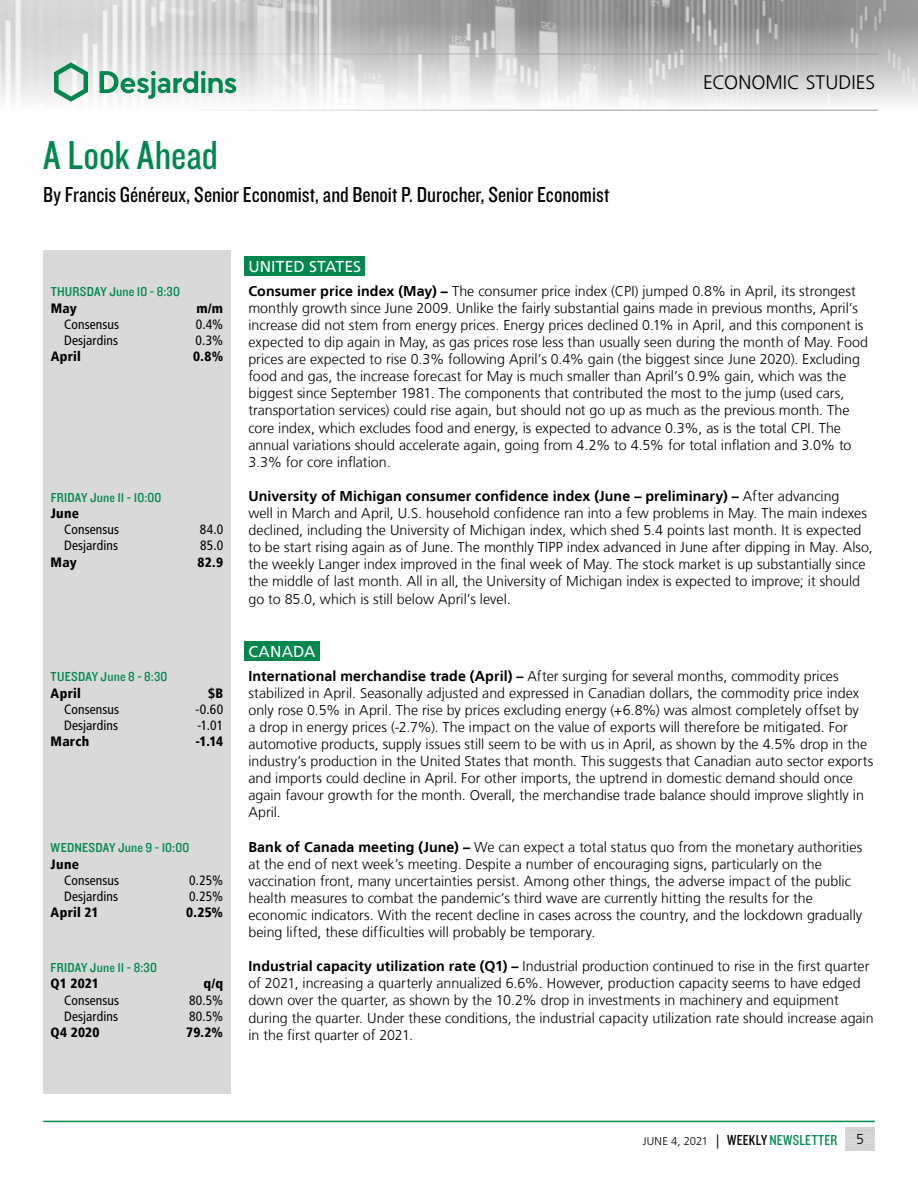
<style>
.page{position:relative;width:918px;height:1188px;background:#fff}
.page>*{position:absolute;margin:0;border:0;box-sizing:border-box;transform-origin:0 0}
.t1{font:42px "Knockout 29 Junior Ltweight";color:#00874e}
.t2{font:22.5px "Knockout 29 Junior Ltweight";color:#000}
.t3{font:300 19.5px "Frutiger LT";letter-spacing:.005em;color:#000}
.t4{font:15.75px "Frutiger LT";letter-spacing:.005em;color:#fff}
.t5{font:300 14.25px/17.1px "Frutiger LT";color:#000}
.t6{font:700 14.25px "Frutiger LT";letter-spacing:.005em;color:#000}
.t7{font:condensed 13.5px/16.2px "Frutiger LT";letter-spacing:.01em;color:#000}
.t8{font:13.5px "Knockout 30 Junior Welterwt";letter-spacing:.015em;color:#00874e}
.t9{font:900 condensed 13.5px "Frutiger LT";letter-spacing:.02em;color:#000}
.t10{font:300 11.25px "Frutiger LT";letter-spacing:.01em;color:#000}
.s1{font-weight:900}
.s2{font-weight:700}
.s3{font-weight:300}
.s4{font-size:14.25px}
.s5{font-family:"Knockout 29 Junior Ltweight";font-weight:400;font-size:15px}
.s6{font-family:"Knockout 29 Junior Ltweight";font-weight:400;font-size:15px;color:#00874e}
</style>
<div class="page">
<img style="left:0;top:0;width:918px;height:110px">
<hr style="left:0;top:54px;width:878px;height:1px;background:#9d9d9c">
<hr style="left:0;top:110px;width:878px;height:1px;background:#9d9d9c">
<svg style="left:54px;top:62px;width:34px;height:40px"></svg>
<svg style="left:100px;top:71px;width:136px;height:28px"></svg>
<hr style="left:43px;top:1121px;width:832px;height:1px;background:#00874e">
<div style="left:43px;top:250px;width:188px;height:844px;background:#d9d9d9"></div>
<div style="left:244px;top:256px;width:121px;height:20px;background:#00874e"></div>
<div style="left:244px;top:641px;width:76px;height:20px;background:#00874e"></div>
<h1 class="t1" style="left:43px;top:128px;width:176px">A Look Ahead</h1>
<h3 class="t2" style="left:43px;top:180px;width:568px">By Francis Généreux, Senior Economist, and Benoit P. Durocher, Senior Economist</h3>
<h3 class="t3" style="left:703px;top:72px;width:174px">ECONOMIC STUDIES</h3>
<p class="t8" style="left:51px;top:283px;width:131px">THURSDAY June 10 - 8:30</p>
<p class="t9" style="left:51px;top:300px;width:28px">May</p>
<p class="t9" style="left:196px;top:300px;width:28px">m/m</p>
<p class="t7" style="left:64px;top:316px;width:57px">Consensus</p>
<p class="t7" style="left:196px;top:316px;width:29px">0.4%</p>
<p class="t7" style="left:64px;top:332px;width:55px">Desjardins</p>
<p class="t7" style="left:196px;top:332px;width:29px">0.3%</p>
<p class="t9" style="left:51px;top:348px;width:32px">April</p>
<p class="t9" style="left:193px;top:348px;width:31px">0.8%</p>
<p class="t8" style="left:51px;top:488px;width:112px">FRIDAY June 11 - 10:00</p>
<p class="t9" style="left:51px;top:505px;width:30px">June</p>
<p class="t7" style="left:64px;top:522px;width:57px">Consensus</p>
<p class="t7" style="left:200px;top:522px;width:25px">84.0</p>
<p class="t7" style="left:64px;top:538px;width:55px">Desjardins</p>
<p class="t7" style="left:200px;top:538px;width:24px">85.0</p>
<p class="t9" style="left:51px;top:554px;width:28px">May</p>
<p class="t9" style="left:198px;top:554px;width:27px">82.9</p>
<p class="t8" style="left:51px;top:668px;width:118px">TUESDAY June 8 - 8:30</p>
<p class="t9" style="left:51px;top:685px;width:32px">April</p>
<p class="t9" style="left:208px;top:685px;width:17px">$B</p>
<p class="t7" style="left:64px;top:701px;width:57px">Consensus</p>
<p class="t7" style="left:195px;top:701px;width:29px">-0.60</p>
<p class="t7" style="left:64px;top:717px;width:55px">Desjardins</p>
<p class="t7" style="left:197px;top:717px;width:27px">-1.01</p>
<p class="t9" style="left:51px;top:733px;width:40px">March</p>
<p class="t9" style="left:196px;top:733px;width:29px">-1.14</p>
<p class="t8" style="left:51px;top:839px;width:140px">WEDNESDAY June 9 - 10:00</p>
<p class="t7" style="left:64px;top:856px;width:57px;text-indent:-14px"><span class="s1">June<br></span>Consensus</p>
<p class="t7" style="left:189px;top:872px;width:35px">0.25%</p>
<p class="t7" style="left:64px;top:888px;width:55px">Desjardins</p>
<p class="t7" style="left:189px;top:888px;width:35px">0.25%</p>
<p class="t9" style="left:51px;top:904px;width:49px">April 21</p>
<p class="t9" style="left:186px;top:904px;width:39px">0.25%</p>
<p class="t8" style="left:51px;top:959px;width:108px">FRIDAY June 11 - 8:30</p>
<p class="t9" style="left:51px;top:975px;width:50px">Q1 2021</p>
<p class="t9" style="left:203px;top:975px;width:21px">q/q</p>
<p class="t7" style="left:64px;top:992px;width:57px">Consensus</p>
<p class="t7" style="left:189px;top:992px;width:36px">80.5%</p>
<p class="t7" style="left:64px;top:1008px;width:55px">Desjardins</p>
<p class="t7" style="left:189px;top:1008px;width:36px">80.5%</p>
<h5 class="t9" style="left:51px;top:1024px;width:50px">Q4 2020</h5>
<h5 class="t9" style="left:186px;top:1024px;width:38px">79.2%</h5>
<p class="t4" style="left:248px;top:257px;width:114px">UNITED STATES</p>
<p class="t5" style="left:248px;top:282px;width:621px"><span class="s2">Consumer price index (May) –</span> The consumer price index (CPI) jumped 0.8% in April, its strongest monthly growth since June 2009. Unlike the fairly substantial gains made in previous months, April’s increase did not stem from energy prices. Energy prices declined 0.1% in April, and this component is expected to dip again in May, as gas prices rose less than usually seen during the month of May. Food prices are expected to rise 0.3% following April’s 0.4% gain (the biggest since June 2020). Excluding food and gas, the increase forecast for May is much smaller than April’s 0.9% gain, which was the biggest since September 1981. The components that contributed the most to the jump (used cars, transportation services) could rise again, but should not go up as much as the previous month. The core index, which excludes food and energy, is expected to advance 0.3%, as is the total CPI. The</p>
<p class="t5" style="left:248px;top:436px;width:605px">annual variations should accelerate again, going from 4.2% to 4.5% for total inflation and 3.0% to<br>3.3% for core inflation.</p>
<h5 class="t6" style="left:248px;top:488px;width:593px">University of Michigan consumer confidence index (June – preliminary) – <span class="s3">After advancing</span></h5>
<p class="t5" style="left:248px;top:505px;width:620px">well in March and April, U.S. household confidence ran into a few problems in May. The main indexes</p>
<p class="t5" style="left:248px;top:522px;width:626px">declined, including the University of Michigan index, which shed 5.4 points last month. It is expected to be start rising again as of June. The monthly TIPP index advanced in June after dipping in May. Also,</p>
<p class="t5" style="left:248px;top:556px;width:619px">the weekly Langer index improved in the final week of May. The stock market is up substantially since</p>
<p class="t5" style="left:248px;top:573px;width:613px">the middle of last month. All in all, the University of Michigan index is expected to improve; it should go to 85.0, which is still below April’s level.</p>
<p class="t4" style="left:248px;top:642px;width:69px">CANADA</p>
<p class="t5" style="left:248px;top:667px;width:612px"><span class="s2">International merchandise trade (April) –</span> After surging for several months, commodity prices stabilized in April. Seasonally adjusted and expressed in Canadian dollars, the commodity price index</p>
<p class="t5" style="left:248px;top:701px;width:612px">only rose 0.5% in April. The rise by prices excluding energy (+6.8%) was almost completely offset by</p>
<p class="t5" style="left:248px;top:719px;width:627px">a drop in energy prices (-2.7%). The impact on the value of exports will therefore be mitigated. For automotive products, supply issues still seem to be with us in April, as shown by the 4.5% drop in the industry’s production in the United States that month. This suggests that Canadian auto sector exports and imports could decline in April. For other imports, the uptrend in domestic demand should once again favour growth for the month. Overall, the merchandise trade balance should improve slightly in April.</p>
<p class="t5" style="left:248px;top:838px;width:615px"><span class="s2">Bank of Canada meeting (June) –</span> We can expect a total status quo from the monetary authorities</p>
<p class="t5" style="left:248px;top:855px;width:615px">at the end of next week’s meeting. Despite a number of encouraging signs, particularly on the vaccination front, many uncertainties persist. Among other things, the adverse impact of the public health measures to combat the pandemic’s third wave are currently hitting the results for the economic indicators. With the recent decline in cases across the country, and the lockdown gradually</p>
<p class="t5" style="left:248px;top:924px;width:349px">being lifted, these difficulties will probably be temporary.</p>
<p class="t5" style="left:248px;top:958px;width:627px"><span class="s2">Industrial capacity utilization rate (Q1) –</span> Industrial production continued to rise in the first quarter of 2021, increasing a quarterly annualized 6.6%. However, production capacity seems to have edged down over the quarter, as shown by the 10.2% drop in investments in machinery and equipment during the quarter. Under these conditions, the industrial capacity utilization rate should increase again in the first quarter of 2021.</p>
<p class="t10" style="left:643px;top:1135px;width:196px">JUNE 4, 2021 <span class="s4">|</span> <span class="s5">WEEKLY</span> <span class="s6">NEWSLETTER</span></p>
<p class="t5" style="left:856px;top:1131px;width:9px">5</p>
</div>
